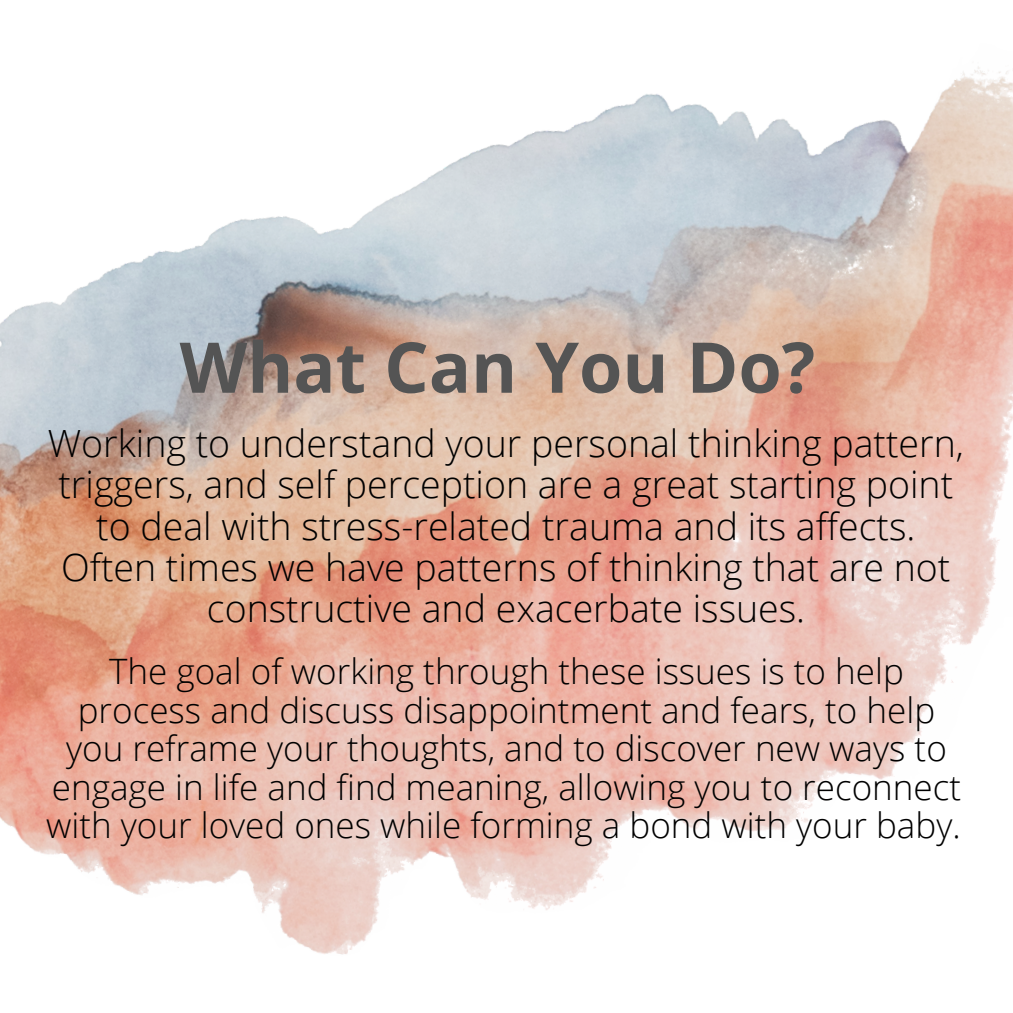
<style>
.page{position:relative;width:1013px;height:1013px;background:#fff}
.page>*{position:absolute;margin:0;border:0;box-sizing:border-box;transform-origin:0 0}
.t1{font:700 70px "Open Sans";color:#545454}
.t2{font:300 37.5px/41.2px "Open Sans";color:#000;text-align:center}
.t3{font:300 35px/38.5px "Open Sans";color:#000;text-align:center}
</style>
<div class="page">
<img style="left:0;top:66px;width:1012px;height:889px">
<p class="t1" style="left:180px;top:318px;width:637px">What Can You Do?</p>
<p class="t2" style="left:48px;top:422px;width:917px">Working to understand your personal thinking pattern, triggers, and self perception are a great starting point to deal with stress-related trauma and its affects.<br>Often times we have patterns of thinking that are not constructive and exacerbate issues.</p>
<p class="t3" style="left:46px;top:651px;width:916px">The goal of working through these issues is to help process and discuss disappointment and fears, to help you reframe your thoughts, and to discover new ways to engage in life and find meaning, allowing you to reconnect with your loved ones while forming a bond with your baby.</p>
</div>
